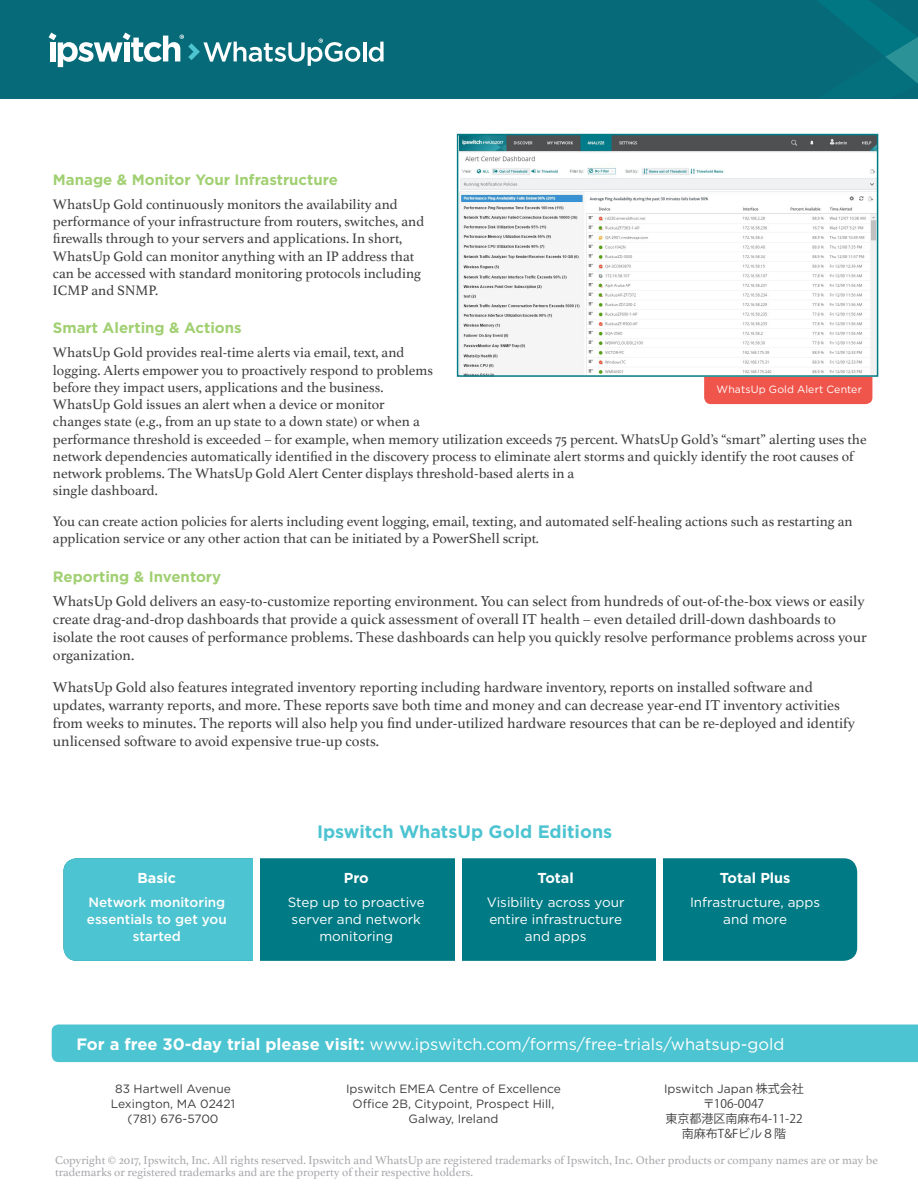
<style>
.page{position:relative;width:918px;height:1188px;background:#fff}
.page>*{position:absolute;margin:0;border:0;box-sizing:border-box;transform-origin:0 0}
.t1{font:700 18px "Gotham";color:#4dc4d1}
.t2{font:16.5px "Gotham";color:#fff}
.Body{font:15px/18px "Athelas";color:#3e3e3f}
.t3{font:700 15px "Gotham";color:#a1d072}
.Body-2{font:14.4px/17.2px "Athelas";color:#3e3e3f}
.Body-3{font:700 14.4px "Gotham";color:#fff}
.Body-4{font:13.5px/17.2px "Gotham";color:#fff;text-align:center}
.Body-5{font:500 13.5px/17.2px "Gotham";color:#fff;text-align:center}
.t4{font:12px/12px "Athelas";color:#a8a9ad}
.t5{font:12px/15px "Gotham";color:#3e3e3f;text-align:center}
.t6{font:12px "Koz Go Pr 6 N";color:#3e3e3f}
.t7{font:10.5px "Gotham";letter-spacing:.015em;color:#fff}
.s1{font-weight:700}
.s2{font-family:"Koz Go Pr 6 N"}
</style>
<div class="page">
<div style="left:0;top:0;width:918px;height:98px;background:#076a78"></div>
<svg style="left:818px;top:0;width:100px;height:84px"></svg>
<div style="left:52px;top:1024px;width:866px;height:38px;background:#4dc4d1"></div>
<div style="left:63px;top:858px;width:794px;height:103px;background:#007b85;border-radius:14px"></div>
<div style="left:63px;top:858px;width:191px;height:103px;background:#4dc4d1"></div>
<div style="left:254px;top:847px;width:6px;height:125px;background:#fff"></div>
<div style="left:455px;top:847px;width:6px;height:125px;background:#fff"></div>
<div style="left:656px;top:847px;width:6px;height:125px;background:#fff"></div>
<hr style="left:363px;top:42px;width:3px;height:19px;background:#fff">
<svg style="left:369px;top:42px;width:15px;height:20px"></svg>
<svg style="left:49px;top:33px;width:311px;height:34px"></svg>
<div style="left:704px;top:359px;width:168px;height:45px;background:#f0554b;border-radius:7px"></div>
<img style="left:460px;top:137px;width:415px;height:237px">
<div style="left:457px;top:134px;width:421px;height:243px;border:2px solid #007b85"></div>
<p class="t3" style="left:53px;top:171px;width:287px">Manage &amp; Monitor Your Infrastructure</p>
<p class="Body-2" style="left:53px;top:195px;width:373px">WhatsUp Gold continuously monitors the availability and performance of your infrastructure from routers, switches, and firewalls through to your servers and applications. In short, WhatsUp Gold can monitor anything with an IP address that can be accessed with standard monitoring protocols including ICMP and SNMP.</p>
<p class="t3" style="left:53px;top:319px;width:190px">Smart Alerting &amp; Actions</p>
<p class="Body-2" style="left:53px;top:344px;width:815px">WhatsUp Gold provides real-time alerts via email, text, and<br>logging. Alerts empower you to proactively respond to problems<br>before they impact users, applications and the business.<br>WhatsUp Gold issues an alert when a device or monitor<br>changes state (e.g., from an up state to a down state) or when a<br>performance threshold is exceeded – for example, when memory utilization exceeds 75 percent. WhatsUp Gold’s “smart” alerting uses the network dependencies automatically identified in the discovery process to eliminate alert storms and quickly identify the root causes of network problems. The WhatsUp Gold Alert Center displays threshold-based alerts in a<br>single dashboard.</p>
<p class="Body-2" style="left:53px;top:512px;width:801px">You can create action policies for alerts including event logging, email, texting, and automated self-healing actions such as restarting an application service or any other action that can be initiated by a PowerShell script.</p>
<p class="t3" style="left:53px;top:568px;width:170px">Reporting &amp; Inventory</p>
<p class="Body" style="left:53px;top:592px;width:815px">WhatsUp Gold delivers an easy-to-customize reporting environment. You can select from hundreds of out-of-the-box views or easily create drag-and-drop dashboards that provide a quick assessment of overall IT health – even detailed drill-down dashboards to isolate the root causes of performance problems. These dashboards can help you quickly resolve performance problems across your organization.</p>
<p class="Body" style="left:53px;top:677px;width:804px">WhatsUp Gold also features integrated inventory reporting including hardware inventory, reports on installed software and updates, warranty reports, and more. These reports save both time and money and can decrease year-end IT inventory activities from weeks to minutes. The reports will also help you find under-utilized hardware resources that can be re-deployed and identify unlicensed software to avoid expensive true-up costs.</p>
<p class="t7" style="left:717px;top:384px;width:147px">WhatsUp Gold Alert Center</p>
<p class="Body-3" style="left:137px;top:869px;width:40px">Basic</p>
<p class="Body-5" style="left:87px;top:893px;width:141px">Network monitoring essentials to get you started</p>
<p class="t1" style="left:317px;top:821px;width:297px">Ipswitch WhatsUp Gold Editions</p>
<p class="Body-3" style="left:344px;top:869px;width:26px">Pro</p>
<p class="Body-4" style="left:288px;top:893px;width:139px">Step up to proactive server and network monitoring</p>
<p class="Body-3" style="left:538px;top:869px;width:38px">Total</p>
<p class="Body-4" style="left:487px;top:893px;width:139px">Visibility across your entire infrastructure and apps</p>
<p class="Body-3" style="left:720px;top:869px;width:72px">Total Plus</p>
<p class="Body-4" style="left:690px;top:893px;width:132px">Infrastructure, apps and more</p>
<p class="t2" style="left:76px;top:1035px;width:710px"><span class="s1">For a free 30-day trial please visit:</span> www.ipswitch.com/forms/free-trials/whatsup-gold</p>
<p class="t5" style="left:111px;top:1081px;width:126px">83 Hartwell Avenue<br>Lexington, MA 02421 (781) 676-5700</p>
<p class="t5" style="left:346px;top:1081px;width:216px">Ipswitch EMEA Centre of Excellence</p>
<p class="t5" style="left:353px;top:1096px;width:203px">Office 2B, Citypoint, Prospect Hill,<br>Galway, Ireland</p>
<p class="t5" style="left:664px;top:1081px;width:141px">Ipswitch Japan <span class="s2">株式会社</span></p>
<p class="t6" style="left:703px;top:1096px;width:63px">〒106-0047</p>
<p class="t6" style="left:665px;top:1111px;width:139px">東京都港区南麻布4-11-22</p>
<p class="t6" style="left:682px;top:1126px;width:106px">南麻布T&amp;Fビル８階</p>
<p class="t4" style="left:55px;top:1153px;width:824px">Copyright © 2017, Ipswitch, Inc. All rights reserved. Ipswitch and WhatsUp are registered trademarks of Ipswitch, Inc. Other products or company names are or may be trademarks or registered trademarks and are the property of their respective holders.</p>
</div>
